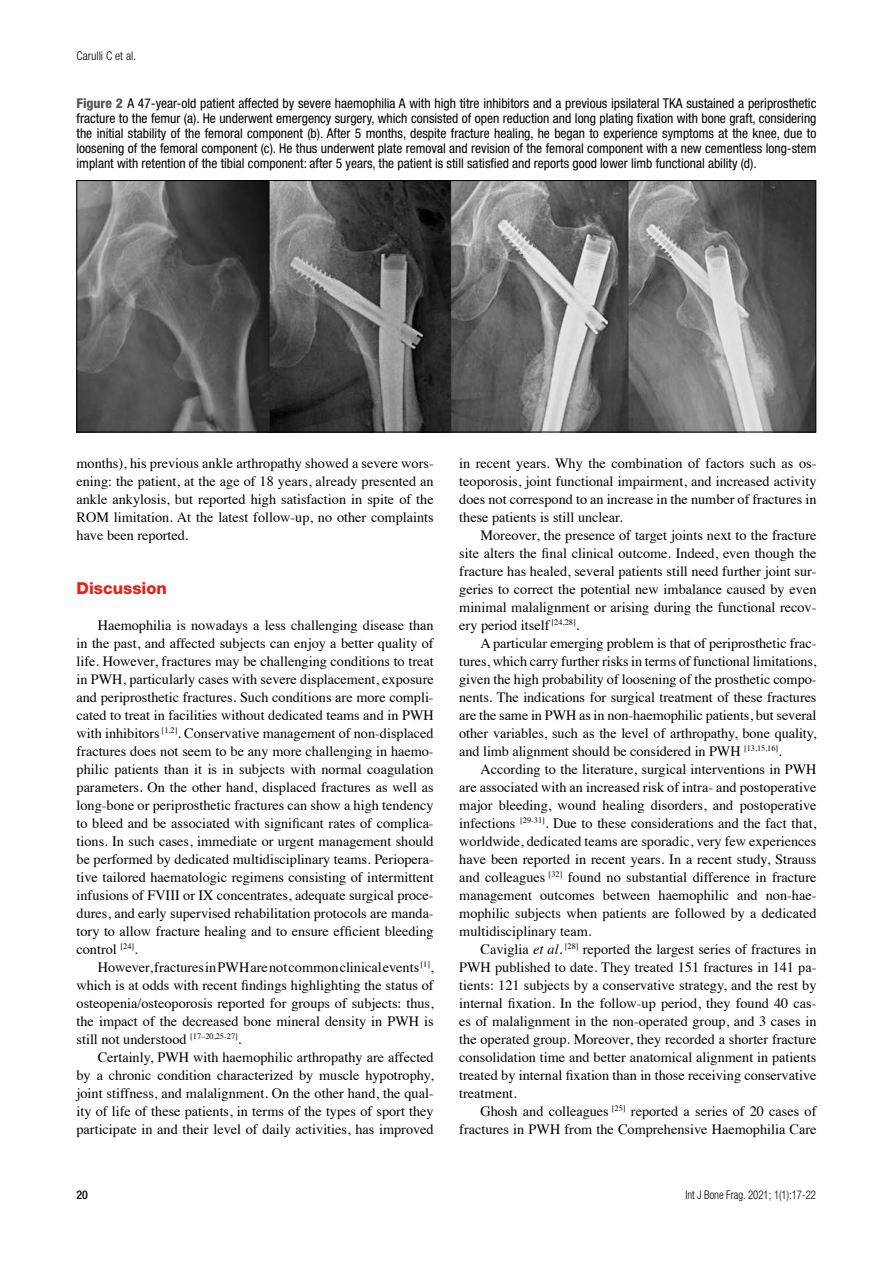
<style>
.page{position:relative;width:893px;height:1263px;background:#fff}
.page>*{position:absolute;margin:0;border:0;box-sizing:border-box;transform-origin:0 0}
.t1{font:800 16.5px "Helvetica Neue LT Std";color:#e42313}
.t2{font:14.25px/18px "Times";color:#000;text-align:justify}
.t3{font:condensed 13.5px/15px "Helvetica Neue LT Std";color:#000;text-align:justify}
.t4{font:300 condensed 12px "Helvetica Neue LT Std";color:#000;scale:.9 1}
.t5{font:300 condensed 12px "Helvetica Neue LT Std";color:#000}
.t6{font:500 condensed 12px "Helvetica Neue LT Std";color:#000}
.s1{font-weight:800;color:#575756}
.s2{font-style:italic}
</style>
<div class="page">
<img style="left:79px;top:182px;width:735px;height:248px">
<div style="left:77px;top:180px;width:739px;height:252px;border:1px solid #000"></div>
<p class="t5" style="left:77px;top:48px;width:61px">Carulli C et al.</p>
<p class="t3" style="left:77px;top:96px;width:741px"><span class="s1">Figure 2</span> A 47-year-old patient affected by severe haemophilia A with high titre inhibitors and a previous ipsilateral TKA sustained a periprosthetic fracture to the femur (a). He underwent emergency surgery, which consisted of open reduction and long plating fixation with bone graft, considering the initial stability of the femoral component (b). After 5 months, despite fracture healing, he began to experience symptoms at the knee, due to loosening of the femoral component (c). He thus underwent plate removal and revision of the femoral component with a new cementless long-stem implant with retention of the tibial component: after 5 years, the patient is still satisfied and reports good lower limb functional ability (d).</p>
<p class="t2" style="left:77px;top:453px;width:359px">months), his previous ankle arthropathy showed a severe wors&shy;ening: the patient, at the age of 18 years, already presented an ankle ankylosis, but reported high satisfaction in spite of the ROM limitation. At the latest follow-up, no other complaints have been reported.</p>
<p class="t1" style="left:77px;top:578px;width:92px">Discussion</p>
<p class="t2" style="left:77px;top:615px;width:359px;text-indent:21px">Haemophilia is nowadays a less challenging disease than in the past, and affected subjects can enjoy a better quality of life. However, fractures may be challenging conditions to treat in PWH, particularly cases with severe displacement, exposure and periprosthetic fractures. Such conditions are more compli&shy;cated to treat in facilities without dedicated teams and in PWH with inhibitors <sup>[1,2]</sup>. Conservative management of non-displaced fractures does not seem to be any more challenging in haemo&shy;philic patients than it is in subjects with normal coagulation parameters. On the other hand, displaced fractures as well as long-bone or periprosthetic fractures can show a high tendency to bleed and be associated with significant rates of complica&shy;tions. In such cases, immediate or urgent management should be performed by dedicated multidisciplinary teams. Periopera&shy;tive tailored haematologic regimens consisting of intermittent infusions of FVIII or IX concentrates, adequate surgical proce&shy;dures, and early supervised rehabilitation protocols are manda&shy;tory to allow fracture healing and to ensure efficient bleeding control <sup>[24]</sup>.</p>
<p class="t2" style="left:77px;top:957px;width:359px;text-indent:21px">However, fractures in PWH are not common clinical events <sup>[1]</sup>, which is at odds with recent findings highlighting the status of osteopenia/osteoporosis reported for groups of subjects: thus, the impact of the decreased bone mineral density in PWH is still not understood <sup>[17–20,25-27]</sup>.</p>
<p class="t2" style="left:77px;top:1047px;width:359px;text-indent:21px">Certainly, PWH with haemophilic arthropathy are affected by a chronic condition characterized by muscle hypotrophy, joint stiffness, and malalignment. On the other hand, the qual&shy;ity of life of these patients, in terms of the types of sport they participate in and their level of daily activities, has improved</p>
<p class="t2" style="left:459px;top:453px;width:359px">in recent years. Why the combination of factors such as os&shy;teoporosis, joint functional impairment, and increased activity does not correspond to an increase in the number of fractures in these patients is still unclear.</p>
<p class="t2" style="left:459px;top:525px;width:359px;text-indent:21px">Moreover, the presence of target joints next to the fracture site alters the final clinical outcome. Indeed, even though the fracture has healed, several patients still need further joint sur&shy;geries to correct the potential new imbalance caused by even minimal malalignment or arising during the functional recov&shy;ery period itself <sup>[24,28]</sup>.</p>
<p class="t2" style="left:459px;top:633px;width:359px;text-indent:21px">A particular emerging problem is that of periprosthetic frac&shy;tures, which carry further risks in terms of functional limitations, given the high probability of loosening of the prosthetic compo&shy;nents. The indications for surgical treatment of these fractures are the same in PWH as in non-haemophilic patients, but several other variables, such as the level of arthropathy, bone quality, and limb alignment should be considered in PWH <sup>[13,15,16]</sup>.</p>
<p class="t2" style="left:459px;top:759px;width:359px;text-indent:21px">According to the literature, surgical interventions in PWH are associated with an increased risk of intra- and postoperative major bleeding, wound healing disorders, and postoperative infections <sup>[29-31]</sup>. Due to these considerations and the fact that, worldwide, dedicated teams are sporadic, very few experiences have been reported in recent years. In a recent study, Strauss and colleagues <sup>[32]</sup> found no substantial difference in fracture management outcomes between haemophilic and non-hae&shy;mophilic subjects when patients are followed by a dedicated multidisciplinary team.</p>
<p class="t2" style="left:459px;top:939px;width:359px;text-indent:21px">Caviglia <span class="s2">et al.</span> <sup>[28]</sup> reported the largest series of fractures in PWH published to date. They treated 151 fractures in 141 pa&shy;tients: 121 subjects by a conservative strategy, and the rest by internal fixation. In the follow-up period, they found 40 cas&shy;es of malalignment in the non-operated group, and 3 cases in the operated group. Moreover, they recorded a shorter fracture consolidation time and better anatomical alignment in patients treated by internal fixation than in those receiving conservative treatment.</p>
<p class="t2" style="left:459px;top:1101px;width:359px;text-align:right">Ghosh and colleagues <sup>[25]</sup> reported a series of 20 cases of fractures in PWH from the Comprehensive Haemophilia Care</p>
<p class="t6" style="left:77px;top:1187px;width:13px">20</p>
<p class="t4" style="left:685px;top:1188px;width:147px">Int J Bone Frag. 2021; 1(1):17-22</p>
</div>
